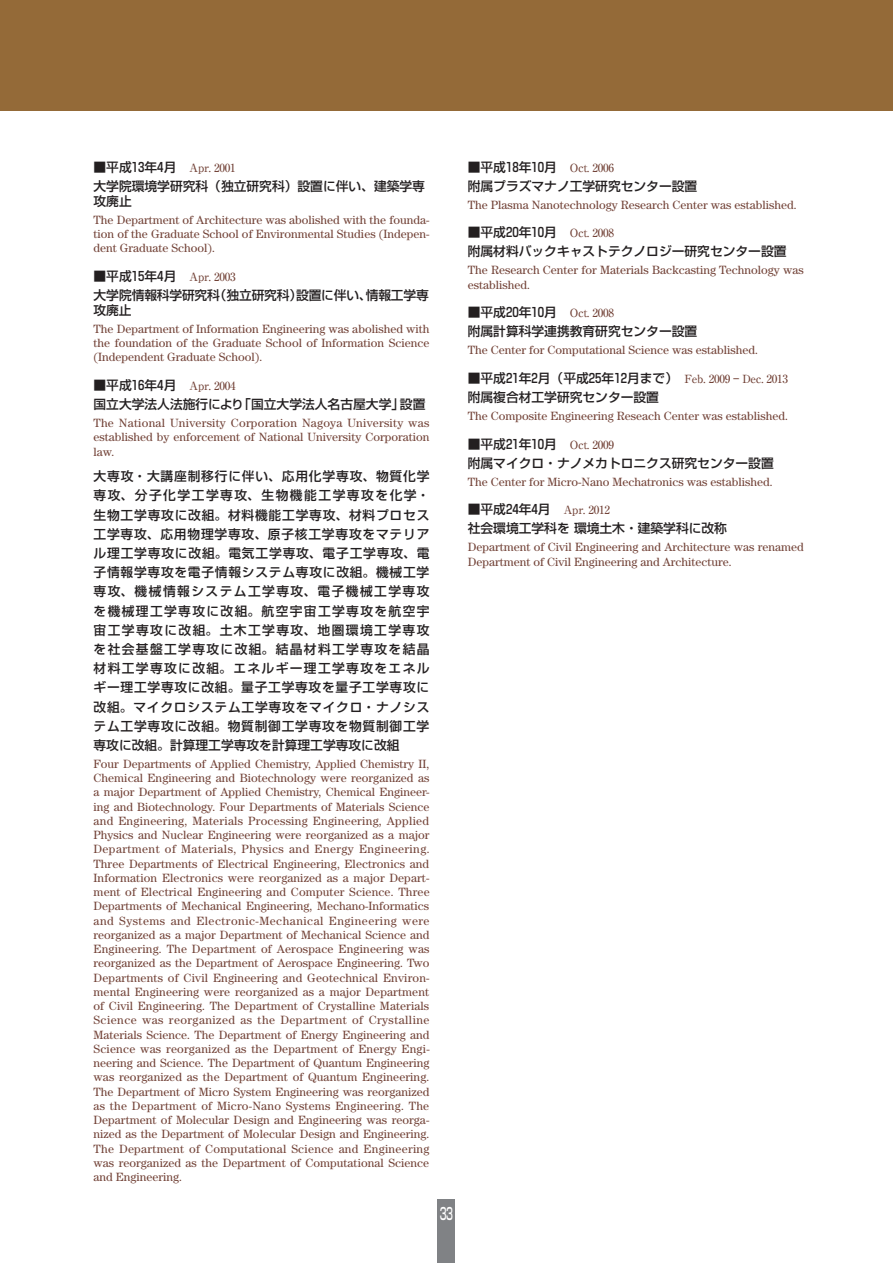
<style>
.page{position:relative;width:893px;height:1263px;background:#fff}
.page>*{position:absolute;margin:0;border:0;box-sizing:border-box;transform-origin:0 0}
.t1{font:500 16.5px "Shin Go Pro";color:#fff;scale:.55 1}
.t2{font:500 12.75px/19.2px "Shin Go Pro";color:#231f20}
.t3{font:12px/14.2px "Century Std";color:#724237;text-align:justify}
.s1{font-family:"Ryumin Pro";font-size:11.25px;color:#724237}
</style>
<div class="page">
<div style="left:0;top:0;width:893px;height:111px;background:#946a38"></div>
<div style="left:438px;top:1199px;width:17px;height:64px;background:#808285"></div>
<p class="t2" style="left:94px;top:156px;width:333px">■平成13年4月　<span class="s1">Apr. 2001<br></span>大学院環境学研究科（独立研究科）設置に伴い、建築学専</p>
<p class="t2" style="left:94px;top:190px;width:40px">攻廃止</p>
<p class="t3" style="left:94px;top:212px;width:337px">The Department of Architecture was abolished with the founda&shy;tion of the Graduate School of Environmental Studies (Indepen&shy;dent Graduate School).</p>
<p class="t2" style="left:94px;top:265px;width:337px">■平成15年4月　<span class="s1">Apr. 2003<br></span>大学院情報科学研究科（独立研究科）設置に伴い、情報工学専</p>
<p class="t2" style="left:94px;top:299px;width:39px">攻廃止</p>
<p class="t3" style="left:94px;top:321px;width:337px">The Department of Information Engineering was abolished with the foundation of the Graduate School of Information Science (Independent Graduate School).</p>
<p class="t2" style="left:94px;top:374px;width:333px">■平成16年4月　<span class="s1">Apr. 2004<br></span>国立大学法人法施行により「国立大学法人名古屋大学」設置</p>
<p class="t3" style="left:94px;top:416px;width:337px">The National University Corporation Nagoya University was established by enforcement of National University Corporation law.</p>
<p class="t2" style="left:94px;top:465px;width:338px;text-align:justify">大専攻・大講座制移行に伴い、応用化学専攻、物質化学専攻、分子化学工学専攻、生物機能工学専攻を化学・生物工学専攻に改組。材料機能工学専攻、材料プロセス工学専攻、応用物理学専攻、原子核工学専攻をマテリアル理工学専攻に改組。電気工学専攻、電子工学専攻、電子情報学専攻を電子情報システム専攻に改組。機械工学専攻、機械情報システム工学専攻、電子機械工学専攻を機械理工学専攻に改組。航空宇宙工学専攻を航空宇宙工学専攻に改組。土木工学専攻、地圏環境工学専攻を社会基盤工学専攻に改組。結晶材料工学専攻を結晶材料工学専攻に改組。エネルギー理工学専攻をエネルギー理工学専攻に改組。量子工学専攻を量子工学専攻に改組。マイクロシステム工学専攻をマイクロ・ナノシステム工学専攻に改組。物質制御工学専攻を物質制御工学専攻に改組。計算理工学専攻を計算理工学専攻に改組</p>
<p class="t3" style="left:94px;top:756px;width:338px">Four Departments of Applied Chemistry, Applied Chemistry II, Chemical Engineering and Biotechnology were reorganized as a major Department of Applied Chemistry, Chemical Engineer&shy;ing and Biotechnology. Four Departments of Materials Science and Engineering, Materials Processing Engineering, Applied Physics and Nuclear Engineering were reorganized as a major Department of Materials, Physics and Energy Engineering.<br>Three Departments of Electrical Engineering, Electronics and Information Electronics were reorganized as a major Depart&shy;ment of Electrical Engineering and Computer Science. Three Departments of Mechanical Engineering, Mechano-Informatics and Systems and Electronic-Mechanical Engineering were reorganized as a major Department of Mechanical Science and Engineering. The Department of Aerospace Engineering was reorganized as the Department of Aerospace Engineering. Two Departments of Civil Engineering and Geotechnical Environ&shy;mental Engineering were reorganized as a major Department of Civil Engineering. The Department of Crystalline Materials Science was reorganized as the Department of Crystalline Materials Science. The Department of Energy Engineering and Science was reorganized as the Department of Energy Engi&shy;neering and Science. The Department of Quantum Engineering was reorganized as the Department of Quantum Engineering.<br>The Department of Micro System Engineering was reorganized as the Department of Micro-Nano Systems Engineering. The Department of Molecular Design and Engineering was reorga&shy;nized as the Department of Molecular Design and Engineering.<br>The Department of Computational Science and Engineering was reorganized as the Department of Computational Science and Engineering.</p>
<h1 class="t1" style="left:440px;top:1200px;width:26px">33</h1>
<p class="t2" style="left:468px;top:156px;width:231px">■平成18年10月　<span class="s1">Oct. 2006<br></span>附属プラズマナノ工学研究センター設置</p>
<p class="t3" style="left:468px;top:197px;width:331px">The Plasma Nanotechnology Research Center was established.</p>
<p class="t2" style="left:468px;top:221px;width:320px">■平成20年10月　<span class="s1">Oct. 2008<br></span>附属材料バックキャストテクノロジー研究センター設置</p>
<p class="t3" style="left:468px;top:263px;width:337px">The Research Center for Materials Backcasting Technology was established.</p>
<p class="t2" style="left:468px;top:301px;width:231px">■平成20年10月　<span class="s1">Oct. 2008<br></span>附属計算科学連携教育研究センター設置</p>
<p class="t3" style="left:468px;top:343px;width:292px">The Center for Computational Science was established.</p>
<p class="t2" style="left:468px;top:367px;width:322px">■平成21年2月（平成25年12月まで）　<span class="s1">Feb. 2009 ― Dec. 2013</span>附属複合材工学研究センター設置</p>
<p class="t3" style="left:468px;top:409px;width:322px">The Composite Engineering Reseach Center was established.</p>
<p class="t2" style="left:468px;top:433px;width:308px">■平成21年10月　<span class="s1">Oct. 2009<br></span>附属マイクロ・ナノメカトロニクス研究センター設置</p>
<p class="t3" style="left:468px;top:474px;width:307px">The Center for Micro-Nano Mechatronics was established.</p>
<p class="t2" style="left:468px;top:498px;width:261px">■平成24年4月　<span class="s1">Apr. 2012<br></span>社会環境工学科を 環境土木・建築学科に改称</p>
<p class="t3" style="left:468px;top:540px;width:337px">Department of Civil Engineering and Architecture was renamed<br>Department of Civil Engineering and Architecture.</p>
</div>
